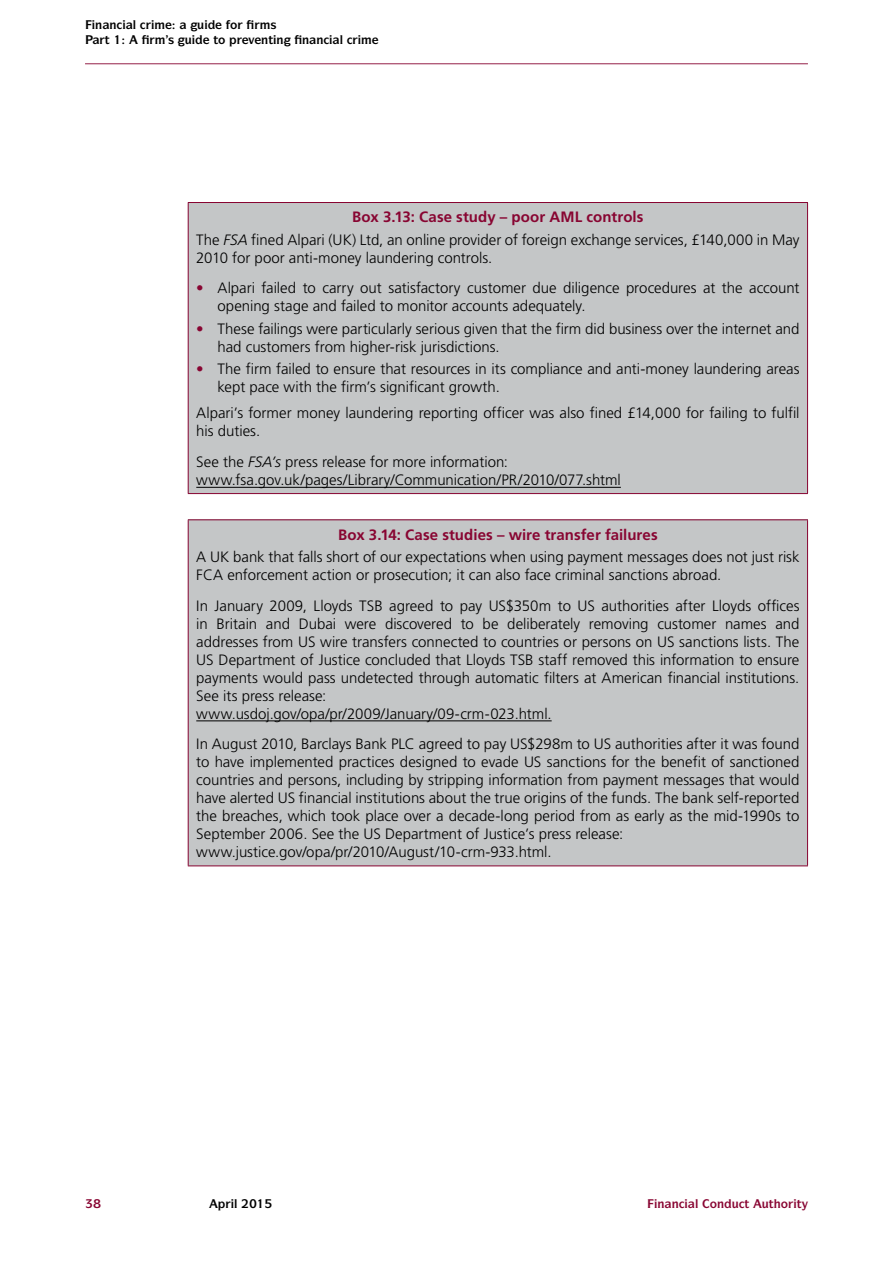
<style>
.page{position:relative;width:893px;height:1263px;background:#fff}
.page>*{position:absolute;margin:0;border:0;box-sizing:border-box;transform-origin:0 0}
.t1{font:300 15px/18px "Frutiger LT Std";color:#000}
.t2{font:700 15px "Frutiger LT Std";letter-spacing:.005em;color:#880532}
.t3{font:700 12px "ITC Symbol Std";color:#880532}
.t4{font:700 12px "ITC Symbol Std";color:#000}
.s1{font-weight:700;color:#880532}
.s2{font-style:italic}
</style>
<div class="page">
<hr style="left:85px;top:63px;width:723px;height:1px;background:#880532">
<div style="left:188px;top:202px;width:619px;height:292px;background:#c4c6c7"></div>
<hr style="left:188px;top:202px;width:620px;height:1px;background:#880532">
<hr style="left:188px;top:203px;width:1px;height:290px;background:#880532">
<hr style="left:807px;top:203px;width:1px;height:290px;background:#880532">
<hr style="left:188px;top:493px;width:620px;height:1px;background:#880532">
<hr style="left:196px;top:487px;width:425px;height:1px;background:#000">
<div style="left:188px;top:520px;width:619px;height:346px;background:#c4c6c7"></div>
<hr style="left:188px;top:519px;width:620px;height:1px;background:#880532">
<hr style="left:188px;top:520px;width:1px;height:345px;background:#880532">
<hr style="left:807px;top:520px;width:1px;height:345px;background:#880532">
<hr style="left:188px;top:865px;width:620px;height:1px;background:#880532">
<hr style="left:196px;top:721px;width:356px;height:1px;background:#000">
<p class="t4" style="left:133px;top:17px;width:5px">●</p>
<p class="t4" style="left:249px;top:31px;width:37px">❖ ■▼■</p>
<p class="t4" style="left:340px;top:31px;width:5px">●</p>
<p class="t1" style="left:196px;top:206px;width:605px;line-height:22.2px;text-align:center"><span class="s1">Box 3.13: Case study – poor AML controls<br></span>The <span class="s2">FSA</span> fined Alpari (UK) Ltd, an online provider of foreign exchange services, £140,000 in May</p>
<p class="t1" style="left:196px;top:249px;width:298px">2010 for poor anti-money laundering controls.</p>
<p class="t1" style="left:218px;top:279px;width:583px;text-indent:-21px"><span class="s1">•</span> Alpari failed to carry out satisfactory customer due diligence procedures at the account opening stage and failed to monitor accounts adequately.</p>
<p class="t1" style="left:218px;top:320px;width:583px;text-indent:-21px"><span class="s1">•</span> These failings were particularly serious given that the firm did business over the internet and had customers from higher-risk jurisdictions.</p>
<p class="t1" style="left:218px;top:360px;width:583px;text-indent:-21px"><span class="s1">•</span> The firm failed to ensure that resources in its compliance and anti-money laundering areas kept pace with the firm’s significant growth.</p>
<p class="t1" style="left:196px;top:404px;width:605px">Alpari’s former money laundering reporting officer was also fined £14,000 for failing to fulfil his duties.</p>
<p class="t1" style="left:196px;top:453px;width:426px">See the <span class="s2">FSA’s</span> press release for more information: www.fsa.gov.uk/pages/Library/Communication/PR/2010/077.shtml</p>
<p class="t2" style="left:338px;top:526px;width:321px">Box 3.14: Case studies – wire transfer failures</p>
<p class="t1" style="left:196px;top:548px;width:605px">A UK bank that falls short of our expectations when using payment messages does not just risk<br>FCA enforcement action or prosecution; it can also face criminal sanctions abroad.</p>
<p class="t1" style="left:196px;top:597px;width:605px">In January 2009, Lloyds TSB agreed to pay US$350m to US authorities after Lloyds offices in Britain and Dubai were discovered to be deliberately removing customer names and addresses from US wire transfers connected to countries or persons on US sanctions lists. The US Department of Justice concluded that Lloyds TSB staff removed this information to ensure payments would pass undetected through automatic filters at American financial institutions.<br>See its press release:<br>www.usdoj.gov/opa/pr/2009/January/09-crm-023.html.</p>
<p class="t1" style="left:196px;top:735px;width:605px">In August 2010, Barclays Bank PLC agreed to pay US$298m to US authorities after it was found to have implemented practices designed to evade US sanctions for the benefit of sanctioned countries and persons, including by stripping information from payment messages that would have alerted US financial institutions about the true origins of the funds. The bank self-reported the breaches, which took place over a decade-long period from as early as the mid-1990s to September 2006. See the US Department of Justice’s press release: www.justice.gov/opa/pr/2010/August/10-crm-933.html.</p>
<p class="t4" style="left:234px;top:1196px;width:5px">●</p>
<p class="t3" style="left:695px;top:1196px;width:108px">● □■◆▼ ◆▼□ ▼</p>
</div>
